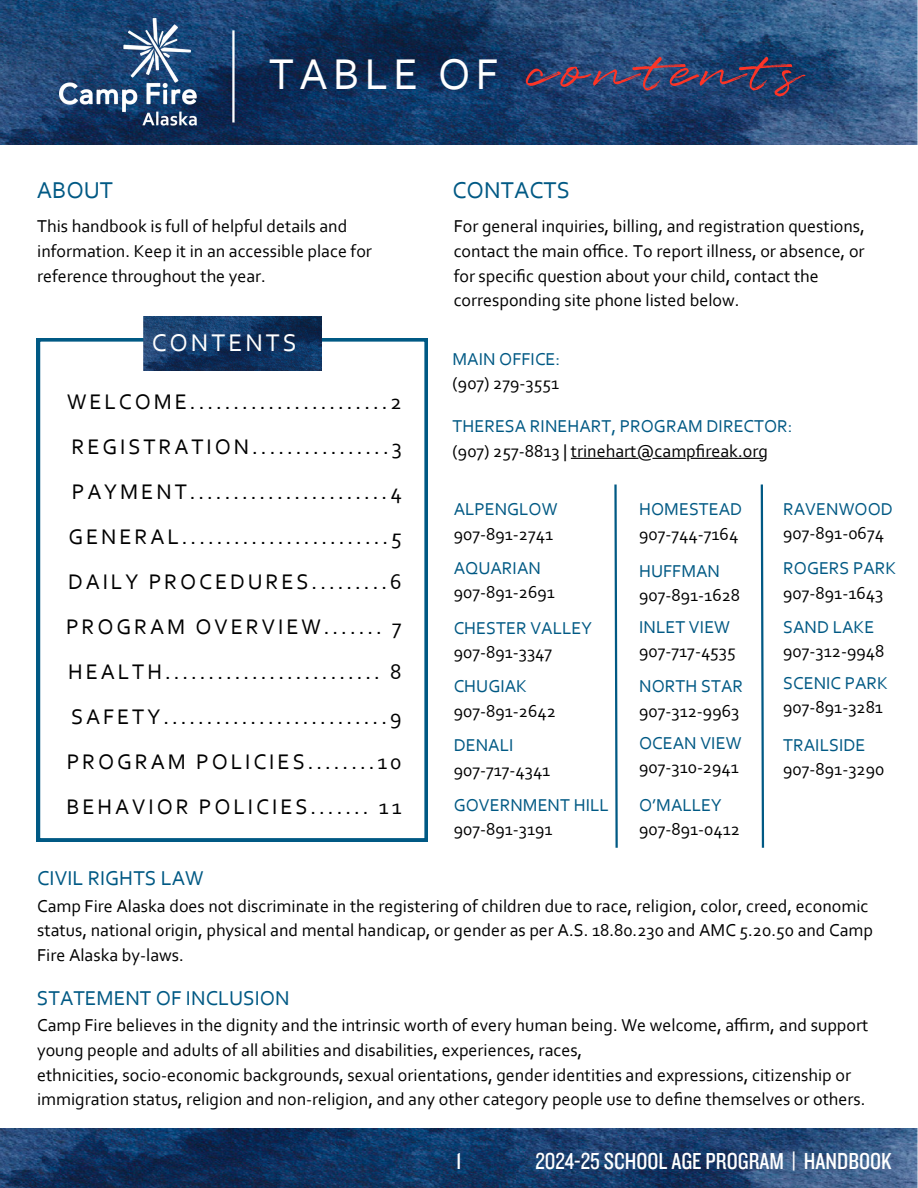
<style>
.page{position:relative;width:918px;height:1188px;background:#fff}
.page>*{position:absolute;margin:0;border:0;box-sizing:border-box;transform-origin:0 0}
.t1{font:60.9px "Quentin";letter-spacing:.115em;color:#fc3426}
.t2{font:25.35px "Corbel";letter-spacing:.115em;color:#fff}
.t3{font:24px "Knockout HTF29 Junior Liteweight";color:#fff}
.t4{font:24px "Corbel";color:#005984}
.t5{font:22.2px/45px "Corbel";letter-spacing:.13em;color:#000;text-align:justify}
.t6{font:21px "Corbel";color:#005984}
.t7{font:18px/24.8px "Corbel";color:#000}
.t8{font:18px "Corbel";color:#005984}
.s1{font-family:"Corbel";font-size:45px;color:#fff}
</style>
<div class="page">
<img style="left:0;top:0;width:918px;height:144px">
<img style="left:60px;top:18px;width:138px;height:112px">
<svg style="left:37px;top:338px;width:390px;height:503px"></svg>
<img style="left:144px;top:316px;width:177px;height:54px">
<hr style="left:691px;top:458px;width:72px;height:1px;background:#000">
<hr style="left:652px;top:458px;width:34px;height:1px;background:#000">
<hr style="left:571px;top:458px;width:67px;height:1px;background:#000">
<svg style="left:614px;top:484px;width:4px;height:364px"></svg>
<img style="left:0;top:1128px;width:918px;height:60px">
<hr style="left:232px;top:30px;width:3px;height:92px;background:#fff">
<svg style="left:760px;top:484px;width:5px;height:364px"></svg>
<h1 class="t1" style="left:269px;top:29px;width:537px"><span class="s1">TABLE OF</span> contents</h1>
<h3 class="t4" style="left:37px;top:175px;width:78px">ABOUT</h3>
<p class="t7" style="left:37px;top:213px;width:336px">This handbook is full of helpful details and information. Keep it in an accessible place for reference throughout the year.</p>
<h2 class="t2" style="left:152px;top:327px;width:147px">CONTENTS</h2>
<p class="t5" style="left:66px;top:378px;width:337px">WELCOME.......................2<br>REGISTRATION................3<br>PAYMENT.......................4<br>GENERAL........................5<br>DAILY PROCEDURES.........6<br>PROGRAM OVERVIEW....... 7<br>HEALTH......................... 8<br>SAFETY..........................9<br>PROGRAM POLICIES........10<br>BEHAVIOR POLICIES....... 11</p>
<h3 class="t4" style="left:453px;top:175px;width:119px">CONTACTS</h3>
<p class="t7" style="left:454px;top:213px;width:413px">For general inquiries, billing, and registration questions, contact the main office. To report illness, or absence, or for specific question about your child, contact the corresponding site phone listed below.</p>
<p class="t8" style="left:453px;top:347px;width:109px">MAIN OFFICE:</p>
<p class="t7" style="left:453px;top:370px;width:108px">(907) 279-3551</p>
<p class="t8" style="left:453px;top:415px;width:342px">THERESA RINEHART, PROGRAM DIRECTOR:</p>
<p class="t7" style="left:453px;top:438px;width:317px">(907) 257-8813 | trinehart@campfireak.org</p>
<p class="t8" style="left:454px;top:498px;width:105px">ALPENGLOW</p>
<p class="t7" style="left:454px;top:521px;width:101px">907-891-2741</p>
<p class="t8" style="left:454px;top:557px;width:89px">AQUARIAN</p>
<p class="t7" style="left:454px;top:580px;width:103px">907-891-2691</p>
<p class="t8" style="left:454px;top:616px;width:140px">CHESTER VALLEY</p>
<p class="t7" style="left:454px;top:640px;width:100px">907-891-3347</p>
<p class="t8" style="left:454px;top:675px;width:75px">CHUGIAK</p>
<p class="t7" style="left:454px;top:698px;width:104px">907-891-2642</p>
<p class="t8" style="left:454px;top:734px;width:61px">DENALI</p>
<p class="t7" style="left:454px;top:757px;width:98px">907-717-4341</p>
<p class="t8" style="left:454px;top:794px;width:157px">GOVERNMENT HILL</p>
<p class="t7" style="left:454px;top:817px;width:100px">907-891-3191</p>
<p class="t8" style="left:639px;top:498px;width:105px">HOMESTEAD</p>
<p class="t7" style="left:639px;top:521px;width:101px">907-744-7164</p>
<p class="t8" style="left:639px;top:559px;width:82px">HUFFMAN</p>
<p class="t7" style="left:639px;top:583px;width:103px">907-891-1628</p>
<p class="t8" style="left:639px;top:615px;width:92px">INLET VIEW</p>
<p class="t7" style="left:639px;top:639px;width:98px">907-717-4535</p>
<p class="t8" style="left:639px;top:675px;width:105px">NORTH STAR</p>
<p class="t7" style="left:639px;top:698px;width:102px">907-312-9963</p>
<p class="t8" style="left:639px;top:731px;width:104px">OCEAN VIEW</p>
<p class="t7" style="left:639px;top:755px;width:101px">907-310-2941</p>
<p class="t8" style="left:639px;top:794px;width:84px">O’MALLEY</p>
<p class="t7" style="left:639px;top:817px;width:102px">907-891-0412</p>
<p class="t8" style="left:783px;top:497px;width:111px">RAVENWOOD</p>
<p class="t7" style="left:783px;top:521px;width:102px">907-891-0674</p>
<p class="t8" style="left:783px;top:557px;width:115px">ROGERS PARK</p>
<p class="t7" style="left:783px;top:580px;width:102px">907-891-1643</p>
<p class="t8" style="left:783px;top:616px;width:93px">SAND LAKE</p>
<p class="t7" style="left:783px;top:639px;width:103px">907-312-9948</p>
<p class="t8" style="left:783px;top:672px;width:106px">SCENIC PARK</p>
<p class="t7" style="left:783px;top:695px;width:101px">907-891-3281</p>
<p class="t8" style="left:783px;top:733px;width:84px">TRAILSIDE</p>
<p class="t7" style="left:783px;top:756px;width:103px">907-891-3290</p>
<p class="t6" style="left:37px;top:865px;width:168px">CIVIL RIGHTS LAW</p>
<p class="t7" style="left:37px;top:893px;width:837px">Camp Fire Alaska does not discriminate in the registering of children due to race, religion, color, creed, economic status, national origin, physical and mental handicap, or gender as per A.S. 18.80.230 and AMC 5.20.50 and Camp<br>Fire Alaska by-laws.</p>
<p class="t6" style="left:37px;top:985px;width:255px">STATEMENT OF INCLUSION</p>
<p class="t7" style="left:37px;top:1012px;width:833px">Camp Fire believes in the dignity and the intrinsic worth of every human being. We welcome, affirm, and support young people and adults of all abilities and disabilities, experiences, races,<br>ethnicities, socio-economic backgrounds, sexual orientations, gender identities and expressions, citizenship or immigration status, religion and non-religion, and any other category people use to define themselves or others.</p>
<h3 class="t3" style="left:456px;top:1149px;width:7px">1</h3>
<h3 class="t3" style="left:535px;top:1149px;width:358px">2024-25 SCHOOL AGE PROGRAM | HANDBOOK</h3>
</div>
